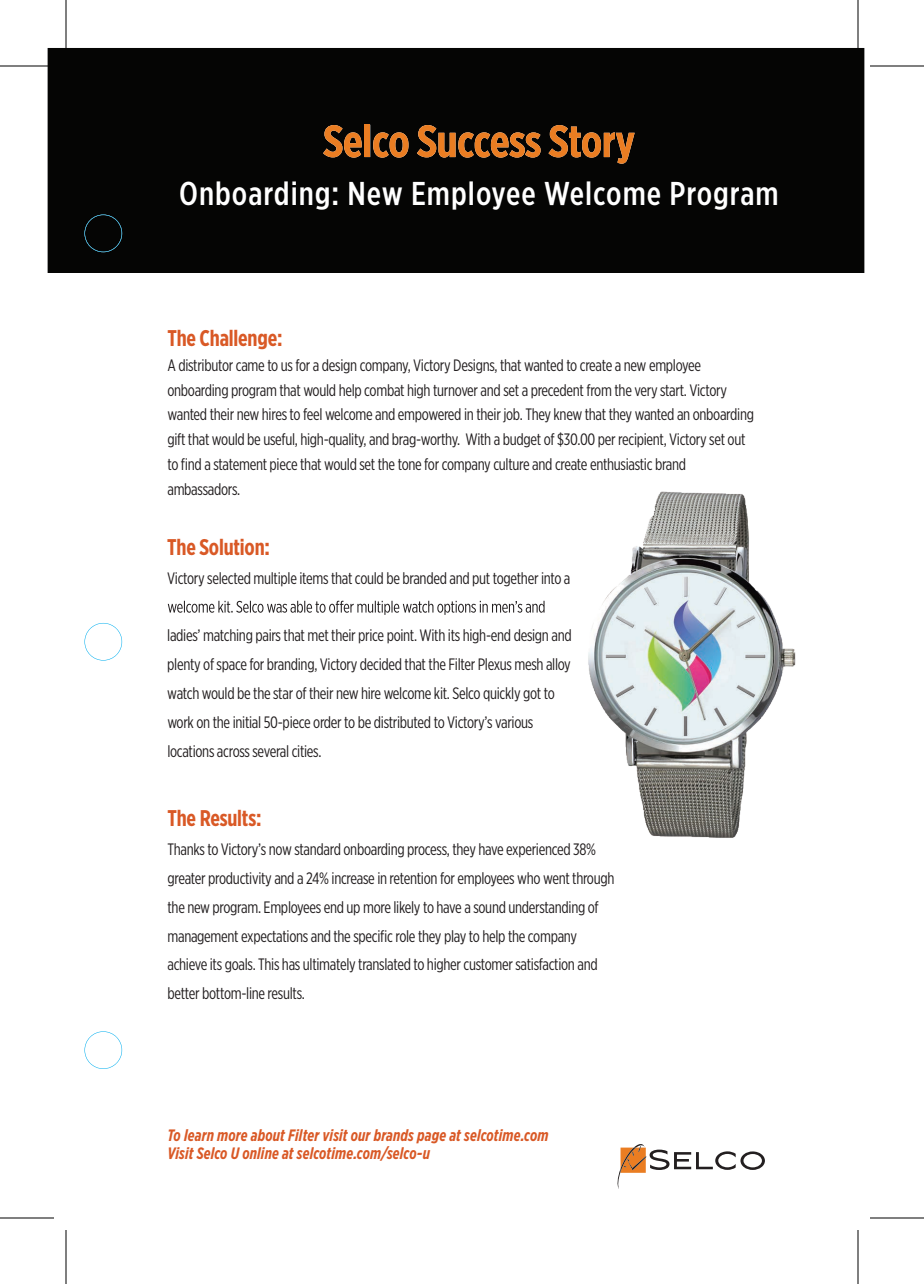
<style>
.page{position:relative;width:924px;height:1284px;background:#fff}
.page>*{position:absolute;margin:0;border:0;box-sizing:border-box;transform-origin:0 0}
.t1{font:500 33px "Gotham X Narrow";letter-spacing:.03em;color:#fff}
.t2{font:700 22.6px "Gotham X Narrow";letter-spacing:-.01em;color:#d95926;scale:.95 1}
.t3{font:16.6px/28.8px "Gotham X Narrow";letter-spacing:-.02em;color:#231f20;scale:.95 1}
.t4{font:italic 700 16.6px/17.4px "Gotham X Narrow";letter-spacing:.01em;color:#d95926;scale:.95 1}
</style>
<div class="page">
<hr style="left:0;top:66px;width:54px;height:1px;background:#000">
<hr style="left:870px;top:66px;width:54px;height:1px;background:#000">
<hr style="left:0;top:1218px;width:54px;height:1px;background:#000">
<hr style="left:870px;top:1218px;width:54px;height:1px;background:#000">
<hr style="left:66px;top:0;width:1px;height:54px;background:#000">
<hr style="left:66px;top:1230px;width:1px;height:54px;background:#000">
<hr style="left:858px;top:0;width:1px;height:54px;background:#000">
<hr style="left:858px;top:1230px;width:1px;height:54px;background:#000">
<div style="left:48px;top:48px;width:816px;height:225px;background:#050504"></div>
<svg style="left:84px;top:215px;width:38px;height:37px"></svg>
<svg style="left:84px;top:623px;width:38px;height:38px"></svg>
<svg style="left:84px;top:1031px;width:38px;height:38px"></svg>
<svg style="left:617px;top:1144px;width:148px;height:45px"></svg>
<svg style="left:323px;top:125px;width:39px;height:33px"></svg>
<div style="left:364px;top:125px;width:6px;height:32px;background:#ea7d22"></div>
<svg style="left:373px;top:132px;width:36px;height:26px"></svg>
<svg style="left:417px;top:125px;width:124px;height:33px;background:#724219"></svg>
<svg style="left:548px;top:125px;width:87px;height:39px;background:#643915"></svg>
<svg style="left:168px;top:601px;width:377px;height:14px"></svg>
<img style="left:588px;top:491px;width:208px;height:347px">
<h1 class="t1" style="left:179px;top:173px;width:601px">Onboarding: New Employee Welcome Program</h1>
<h2 class="t2" style="left:167px;top:324px;width:123px">The Challenge:</h2>
<p class="t3" style="left:167px;top:352px;width:619px;line-height:24.8px">A distributor came to us for a design company, Victory Designs, that wanted to create a new employee onboarding program that would help combat high turnover and set a precedent from the very start. Victory wanted their new hires to feel welcome and empowered in their job. They knew that they wanted an onboarding gift that would be useful, high-quality, and brag-worthy. With a budget of $30.00 per recipient, Victory set out to find a statement piece that would set the tone for company culture and create enthusiastic brand ambassadors.</p>
<h2 class="t2" style="left:167px;top:533px;width:110px">The Solution:</h2>
<p class="t3" style="left:167px;top:563px;width:426px">Victory selected multiple items that could be branded and put together into a</p>
<p class="t3" style="left:167px;top:621px;width:427px">ladies’ matching pairs that met their price point. With its high-end design and plenty of space for branding, Victory decided that the Filter Plexus mesh alloy watch would be the star of their new hire welcome kit. Selco quickly got to work on the initial 50-piece order to be distributed to Victory’s various locations across several cities.</p>
<h2 class="t2" style="left:167px;top:804px;width:100px">The Results:</h2>
<p class="t3" style="left:167px;top:834px;width:472px">Thanks to Victory’s now standard onboarding process, they have experienced 38% greater productivity and a 24% increase in retention for employees who went through the new program. Employees end up more likely to have a sound understanding of management expectations and the specific role they play to help the company achieve its goals. This has ultimately translated to higher customer satisfaction and better bottom-line results.</p>
<p class="t4" style="left:167px;top:1127px;width:403px">To learn more about Filter visit our brands page at selcotime.com<br>Visit Selco U online at selcotime.com/selco-u</p>
</div>
